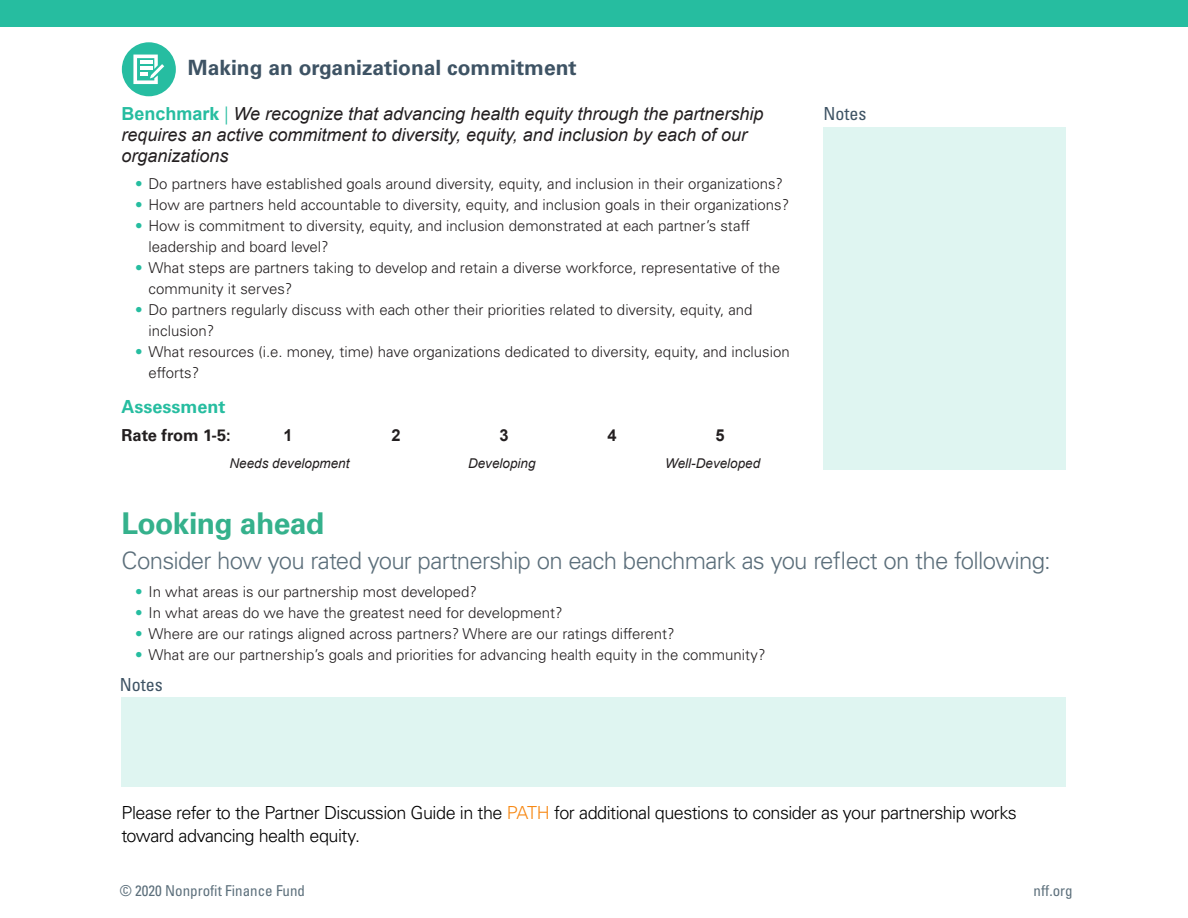
<style>
.page{position:relative;width:1188px;height:918px;background:#fff}
.page>*{position:absolute;margin:0;border:0;box-sizing:border-box;transform-origin:0 0}
.Section_Title{font:700 30px "Univers LT Std";letter-spacing:-.02em;color:#35b18c}
.Deck{font:300 24px "Univers LT Std";letter-spacing:-.03em;color:#5c6f7b}
.Bullet{font:700 21px "Univers LT Std";color:#3e5364}
.First_Paragraph_-_No{font:italic 18px/21px "Arial";color:#231f20}
.Deck-2{font:300 18px/22.5px "Univers LT Std";letter-spacing:-.03em;color:#000}
.t1{font:700 18px "Univers LT Std";color:#26bda0}
.Bullet-2{font:condensed 18px "Univers LT Std";color:#3e5364}
.t2{font:700 16.5px "Univers LT Std";color:#231f20}
.t3{font:700 16.5px "Arial";color:#231f20}
.t4{font:300 15px/21px "Univers LT Std";color:#231f20}
.t5{font:condensed 15px "Univers LT Std";color:#5c6f7b}
.t6{font:italic 13.5px "Arial";color:#231f20}
.s1{font-weight:700;font-style:normal;color:#26bda0}
.s2{font-family:"Univers LT Std";font-weight:700;font-style:normal;color:#26bda0}
.s3{font-family:"Univers LT Std";font-weight:300;font-style:normal;color:#26bda0}
.s4{color:#26bda0}
.s5{color:#f78813}
</style>
<div class="page">
<div style="left:0;top:0;width:1188px;height:27px;background:#26bda0"></div>
<div style="left:824px;top:128px;width:242px;height:342px;background:#dff5f1"></div>
<div style="left:122px;top:697px;width:944px;height:90px;background:#dff5f1"></div>
<div style="left:122px;top:42px;width:54px;height:54px;background:#26bda1;border-radius:50%"></div>
<svg style="left:133px;top:55px;width:31px;height:29px"></svg>
<p class="Bullet" style="left:188px;top:55px;width:390px">Making an organizational commitment</p>
<p class="First_Paragraph_-_No" style="left:122px;top:103px;width:644px"><span class="s1">Benchmar</span><span class="s2">k</span> <span class="s3">|</span> We recognize that advancing health equity through the partnership requires an active commitment to diversity, equity, and inclusion by each of our organizations</p>
<p class="t4" style="left:135px;top:174px;width:650px"><span class="s4">•</span> Do partners have established goals around diversity, equity, and inclusion in their organizations?</p>
<p class="t4" style="left:135px;top:195px;width:656px"><span class="s4">•</span> How are partners held accountable to diversity, equity, and inclusion goals in their organizations?</p>
<p class="t4" style="left:148px;top:216px;width:603px;text-indent:-14px"><span class="s4">•</span> How is commitment to diversity, equity, and inclusion demonstrated at each partner’s staff leadership and board level?</p>
<p class="t4" style="left:148px;top:258px;width:633px;text-indent:-14px"><span class="s4">•</span> What steps are partners taking to develop and retain a diverse workforce, representative of the community it serves?</p>
<p class="t4" style="left:148px;top:300px;width:606px;text-indent:-14px"><span class="s4">•</span> Do partners regularly discuss with each other their priorities related to diversity, equity, and inclusion?</p>
<p class="t4" style="left:148px;top:342px;width:643px;text-indent:-14px"><span class="s4">•</span> What resources (i.e. money, time) have organizations dedicated to diversity, equity, and inclusion efforts?</p>
<p class="t1" style="left:122px;top:396px;width:106px">Assessment</p>
<p class="t2" style="left:122px;top:425px;width:111px">Rate from 1-5:</p>
<p class="t3" style="left:283px;top:423px;width:11px">1</p>
<p class="t3" style="left:391px;top:423px;width:11px">2</p>
<p class="t3" style="left:499px;top:423px;width:11px">3</p>
<p class="t3" style="left:607px;top:423px;width:11px">4</p>
<p class="t3" style="left:715px;top:423px;width:11px">5</p>
<p class="t6" style="left:230px;top:455px;width:122px">Needs development</p>
<p class="t6" style="left:468px;top:455px;width:69px">Developing</p>
<p class="t6" style="left:665px;top:455px;width:97px">Well-Developed</p>
<p class="Section_Title" style="left:122px;top:506px;width:204px">Looking ahead</p>
<p class="Bullet-2" style="left:824px;top:102px;width:45px">Notes</p>
<p class="Deck" style="left:122px;top:546px;width:931px">Consider how you rated your partnership on each benchmark as you reflect on the following:</p>
<p class="t4" style="left:135px;top:581px;width:344px"><span class="s4">•</span> In what areas is our partnership most developed?</p>
<p class="t4" style="left:135px;top:602px;width:429px"><span class="s4">•</span> In what areas do we have the greatest need for development?</p>
<p class="t4" style="left:135px;top:623px;width:541px"><span class="s4">•</span> Where are our ratings aligned across partners? Where are our ratings different?</p>
<p class="t4" style="left:135px;top:644px;width:632px"><span class="s4">•</span> What are our partnership’s goals and priorities for advancing health equity in the community?</p>
<p class="Bullet-2" style="left:120px;top:674px;width:45px">Notes</p>
<p class="Deck-2" style="left:121px;top:802px;width:897px">Please refer to the Partner Discussion Guide in the <span class="s5">PATH</span> for additional questions to consider as your partnership works toward advancing health equity.</p>
<p class="t5" style="left:120px;top:881px;width:187px">© 2020 Nonprofit Finance Fund</p>
<p class="t5" style="left:1034px;top:881px;width:41px">nff.org</p>
</div>
